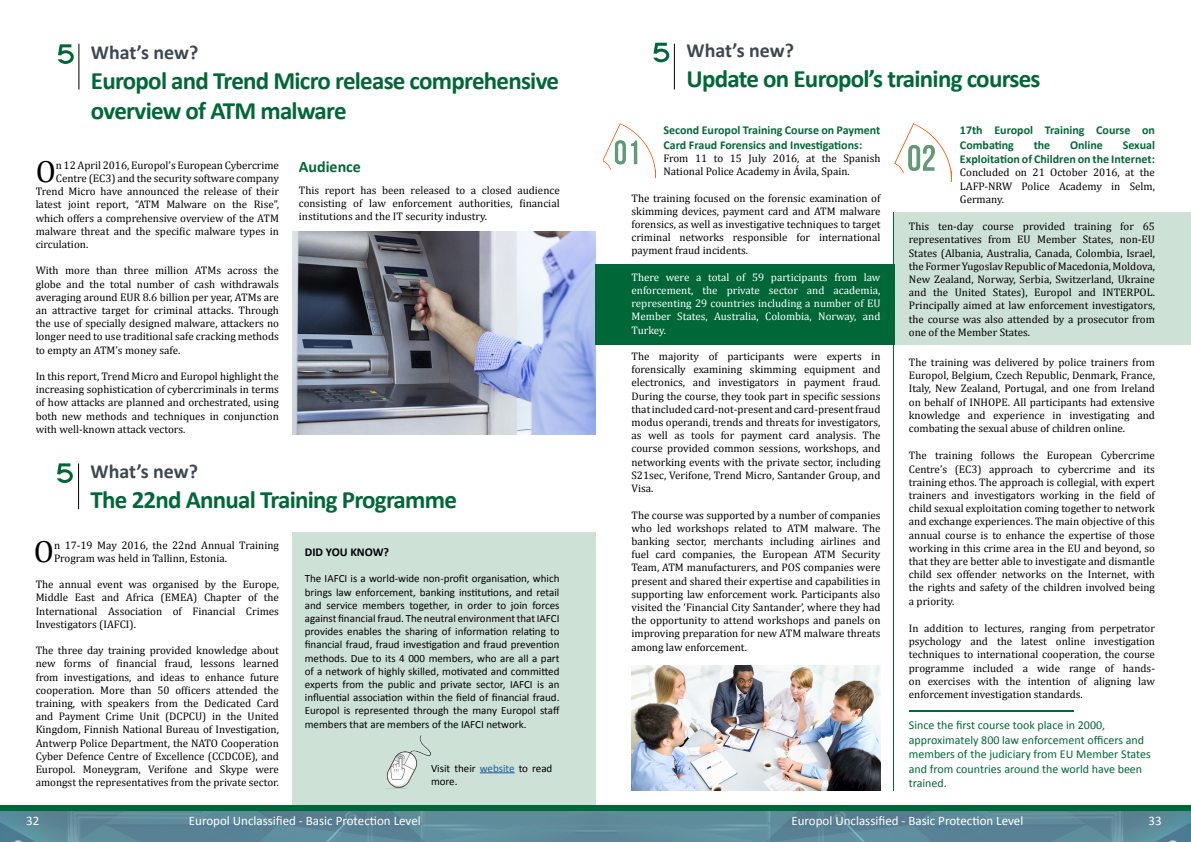
<style>
.page{position:relative;width:1191px;height:842px;background:#fff}
.page>*{position:absolute;margin:0;border:0;box-sizing:border-box;transform-origin:0 0}
.t1{font:30.8px "Cambria";color:#000}
.t2{font:700 25px/30px "Calibri";letter-spacing:-.03em;color:#006738}
.t3{font:700 20px "Calibri";color:#3e4853}
.t4{font:700 16px "Calibri";color:#006738}
.t5{font:13px "Calibri";color:#fff}
.t6{font:12px/14.4px "Calibri";color:#006738}
.t7{font:700 12px/14.4px "Calibri";color:#046737}
.t8{font:700 12px/14.4px "Calibri";color:#046738}
.t9{font:700 12px "Calibri";color:#000}
.t10{font:11px/13.2px "Cambria";color:#000;text-align:justify}
.t11{font:11px/13.2px "Calibri";color:#000;text-align:justify}
.t12{font:11px/13.2px "Cambria";color:#fff;text-align:justify}
.s1{color:#215e9e}
</style>
<div class="page">
<img style="left:0;top:811px;width:1191px;height:31px">
<div style="left:292px;top:533px;width:303px;height:273px;background:#cde1d7"></div>
<img style="left:292px;top:231px;width:303px;height:203px">
<hr style="left:78px;top:44px;width:1px;height:45px;background:#000">
<div style="left:0;top:805px;width:595px;height:6px;background:#006738"></div>
<hr style="left:78px;top:463px;width:1px;height:46px;background:#000">
<img style="left:387px;top:736px;width:44px;height:52px">
<hr style="left:480px;top:772px;width:34px;height:1px;background:#215e9e">
<svg style="left:58px;top:44px;width:16px;height:20px"></svg>
<svg style="left:57px;top:463px;width:16px;height:20px"></svg>
<div style="left:595px;top:264px;width:299px;height:80px;background:#006738"></div>
<div style="left:894px;top:212px;width:297px;height:132px;background:#cde1d7"></div>
<hr style="left:674px;top:44px;width:1px;height:45px;background:#000">
<div style="left:595px;top:805px;width:596px;height:6px;background:#006738"></div>
<hr style="left:909px;top:710px;width:164px;height:1px;background:#006738">
<img style="left:603px;top:123px;width:52px;height:50px">
<img style="left:894px;top:123px;width:57px;height:58px">
<img style="left:631px;top:665px;width:249px;height:125px">
<svg style="left:653px;top:43px;width:16px;height:19px"></svg>
<h3 class="t3" style="left:91px;top:39px;width:109px">What’s new?</h3>
<h2 class="t2" style="left:91px;top:65px;width:469px">Europol and Trend Micro release comprehensive overview of ATM malware</h2>
<h1 class="t1" style="left:36px;top:153px;width:22px">O</h1>
<p class="t10" style="left:56px;top:158px;width:225px">n 12 April 2016, Europol’s European Cybercrime</p>
<p class="t10" style="left:56px;top:172px;width:225px">Centre (EC3) and the security software company</p>
<p class="t10" style="left:36px;top:185px;width:245px">Trend Micro have announced the release of their</p>
<p class="t10" style="left:36px;top:198px;width:245px">latest joint report, “ATM Malware on the Rise”,</p>
<p class="t10" style="left:36px;top:211px;width:245px">which offers a comprehensive overview of the ATM</p>
<p class="t10" style="left:36px;top:224px;width:245px">malware threat and the specific malware types in</p>
<p class="t10" style="left:36px;top:238px;width:54px">circulation.</p>
<p class="t10" style="left:36px;top:264px;width:245px">With more than three million ATMs across the globe and the total number of cash withdrawals averaging around EUR 8.6 billion per year, ATMs are an attractive target for criminal attacks. Through the use of specially designed malware, attackers no longer need to use traditional safe cracking methods to empty an ATM’s money safe.</p>
<p class="t10" style="left:36px;top:370px;width:245px">In this report, Trend Micro and Europol highlight the increasing sophistication of cybercriminals in terms of how attacks are planned and orchestrated, using both new methods and techniques in conjunction with well-known attack vectors.</p>
<h3 class="t4" style="left:299px;top:157px;width:64px">Audience</h3>
<p class="t10" style="left:299px;top:183px;width:262px">This report has been released to a closed audience consisting of law enforcement authorities, financial institutions and the IT security industry.</p>
<h3 class="t3" style="left:91px;top:459px;width:109px">What’s new?</h3>
<h2 class="t2" style="left:91px;top:485px;width:368px">The 22nd Annual Training Programme</h2>
<h1 class="t1" style="left:34px;top:533px;width:22px">O</h1>
<p class="t10" style="left:54px;top:538px;width:226px">n 17-19 May 2016, the 22nd Annual Training<br>Program was held in Tallinn, Estonia.</p>
<p class="t10" style="left:36px;top:578px;width:245px">The annual event was organised by the Europe, Middle East and Africa (EMEA) Chapter of the International Association of Financial Crimes Investigators (IAFCI).</p>
<p class="t10" style="left:36px;top:644px;width:245px">The three day training provided knowledge about new forms of financial fraud, lessons learned from investigations, and ideas to enhance future cooperation. More than 50 officers attended the training, with speakers from the Dedicated Card and Payment Crime Unit (DCPCU) in the United Kingdom, Finnish National Bureau of Investigation, Antwerp Police Department, the NATO Cooperation Cyber Defence Centre of Excellence (CCDCOE), and Europol. Moneygram, Verifone and Skype were amongst the representatives from the private sector.</p>
<p class="t9" style="left:305px;top:544px;width:86px">DID YOU KNOW?</p>
<p class="t11" style="left:305px;top:572px;width:256px">The IAFCI is a world-wide non-profit organisation, which brings law enforcement, banking institutions, and retail and service members together, in order to join forces against financial fraud. The neutral environment that IAFCI provides enables the sharing of information relating to financial fraud, fraud investigation and fraud prevention methods. Due to its 4 000 members, who are all a part of a network of highly skilled, motivated and committed experts from the public and private sector, IAFCI is an influential association within the field of financial fraud.<br>Europol is represented through the many Europol staff members that are members of the IAFCI network.</p>
<p class="t11" style="left:431px;top:761px;width:123px">Visit their <span class="s1">website</span> to read more.</p>
<h3 class="t3" style="left:686px;top:38px;width:109px">What’s new?</h3>
<h2 class="t2" style="left:686px;top:64px;width:355px">Update on Europol’s training courses</h2>
<p class="t7" style="left:960px;top:123px;width:196px">17th Europol Training Course on<br>Combating</p>
<p class="t8" style="left:663px;top:123px;width:219px">Second Europol Training Course on Payment<br>Card Fraud Forensics and Investigations:</p>
<p class="t10" style="left:663px;top:152px;width:219px">From 11 to 15 July 2016, at the Spanish<br>National Police Academy in Ávila, Spain.</p>
<p class="t10" style="left:631px;top:191px;width:250px">The training focused on the forensic examination of skimming devices, payment card and ATM malware forensics, as well as investigative techniques to target criminal networks responsible for international payment fraud incidents.</p>
<p class="t12" style="left:631px;top:270px;width:250px">There were a total of 59 participants from law enforcement, the private sector and academia, representing 29 countries including a number of EU Member States, Australia, Colombia, Norway, and Turkey.</p>
<p class="t10" style="left:631px;top:350px;width:250px">The majority of participants were experts in forensically examining skimming equipment and electronics, and investigators in payment fraud.<br>During the course, they took part in specific sessions that included card-not-present and card-present fraud modus operandi, trends and threats for investigators, as well as tools for payment card analysis. The course provided common sessions, workshops, and networking events with the private sector, including S21sec, Verifone, Trend Micro, Santander Group, and Visa.</p>
<p class="t10" style="left:631px;top:508px;width:250px">The course was supported by a number of companies who led workshops related to ATM malware. The banking sector, merchants including airlines and fuel card companies, the European ATM Security Team, ATM manufacturers, and POS companies were present and shared their expertise and capabilities in supporting law enforcement work. Participants also visited the ‘Financial City Santander’, where they had the opportunity to attend workshops and panels on improving preparation for new ATM malware threats among law enforcement.</p>
<p class="t7" style="left:960px;top:138px;width:196px;text-align:right">Sexual<br>Exploitation of Children on the Internet:</p>
<p class="t10" style="left:960px;top:166px;width:196px">Concluded on 21 October 2016, at the LAFP-NRW Police Academy in Selm, Germany.</p>
<p class="t10" style="left:909px;top:220px;width:248px">This ten-day course provided training for 65 representatives from EU Member States, non-EU States (Albania, Australia, Canada, Colombia, Israel, the Former Yugoslav Republic of Macedonia, Moldova, New Zealand, Norway, Serbia, Switzerland, Ukraine and the United States), Europol and INTERPOL.<br>Principally aimed at law enforcement investigators, the course was also attended by a prosecutor from one of the Member States.</p>
<p class="t10" style="left:909px;top:356px;width:248px">The training was delivered by police trainers from Europol, Belgium, Czech Republic, Denmark, France, Italy, New Zealand, Portugal, and one from Ireland on behalf of INHOPE. All participants had extensive knowledge and experience in investigating and combating the sexual abuse of children online.</p>
<p class="t10" style="left:909px;top:449px;width:248px">The training follows the European Cybercrime Centre’s (EC3) approach to cybercrime and its training ethos. The approach is collegial, with expert trainers and investigators working in the field of child sexual exploitation coming together to network and exchange experiences. The main objective of this annual course is to enhance the expertise of those working in this crime area in the EU and beyond, so that they are better able to investigate and dismantle child sex offender networks on the Internet, with the rights and safety of the children involved being a priority.</p>
<p class="t10" style="left:909px;top:622px;width:248px">In addition to lectures, ranging from perpetrator psychology and the latest online investigation techniques to international cooperation, the course programme included a wide range of hands&shy;on exercises with the intention of aligning law enforcement investigation standards.</p>
<p class="t6" style="left:909px;top:718px;width:243px">Since the first course took place in 2000, approximately 800 law enforcement officers and members of the judiciary from EU Member States and from countries around the world have been trained.</p>
<p class="t7" style="left:1033px;top:138px;width:18px">the</p>
<p class="t7" style="left:1070px;top:138px;width:34px">Online</p>
<p class="t5" style="left:26px;top:812px;width:15px">32</p>
<p class="t5" style="left:189px;top:812px;width:233px">Europol Unclassified - Basic Protection Level</p>
<p class="t5" style="left:791px;top:812px;width:233px">Europol Unclassified - Basic Protection Level</p>
<p class="t5" style="left:1148px;top:812px;width:15px">33</p>
</div>
